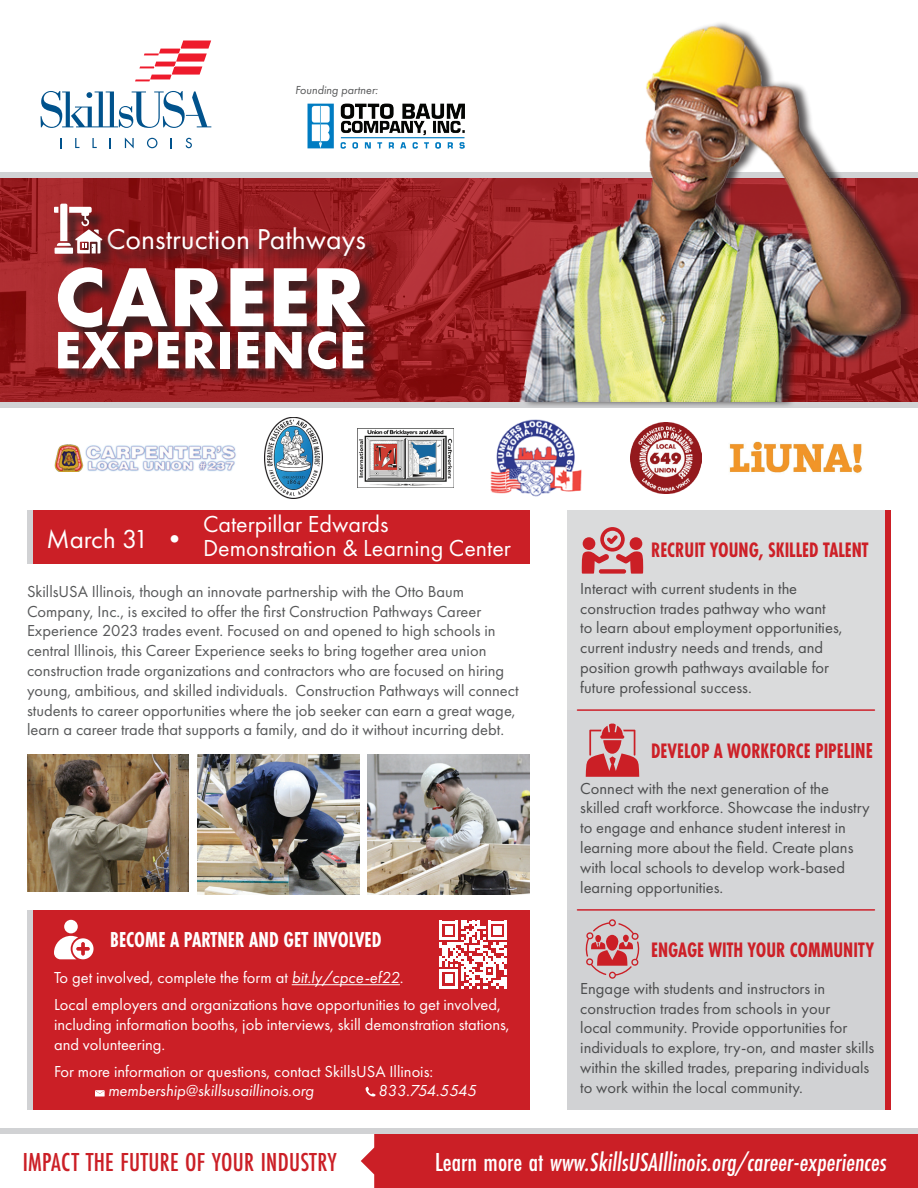
<style>
.page{position:relative;width:918px;height:1188px;background:#fff}
.page>*{position:absolute;margin:0;border:0;box-sizing:border-box;transform-origin:0 0}
.t1{font:700 86.85px "Futura PT";letter-spacing:.01em;color:#fff}
.t2{font:700 54.6px "Futura PT";letter-spacing:.01em;color:#fff}
.t3{font:29.85px "Futura PT";color:#fff}
.t4{font:italic 500 27px "Futura PT Cond";color:#fff}
.t5{font:500 27px "Futura PT Cond";letter-spacing:.01em;color:#cb1f26}
.t6{font:27px "Futura PT";color:#fff}
.t7{font:24px/24px "Futura PT";color:#fff}
.t8{font:700 22.5px "Futura PT Cond";color:#fff;scale:.9 1}
.t9{font:700 21.75px "Futura PT Cond";color:#cd2027;scale:.9 1}
.t10{font:16.5px/19.8px "Futura PT";color:#4b4c4d}
.t11{font:16.5px/19.8px "Futura PT";color:#575859}
.t12{font:16.5px/27px "Futura PT";color:#fff}
.t13{font:italic 16.5px "Futura PT";color:#fff}
.t14{font:italic 12px "Futura PT";color:#575859}
.s1{font-style:italic}
.s2{font-size:22.5px}
.s3{font-style:normal}
</style>
<div class="page">
<div style="left:361px;top:1134px;width:557px;height:54px;background:#cb1f26"></div>
<div style="left:0;top:1129px;width:918px;height:5px;background:#d1d2d4"></div>
<svg style="left:0;top:178px;width:918px;height:224px;background:#9a1e22"></svg>
<div style="left:0;top:402px;width:918px;height:5px;background:#d1d2d4"></div>
<div style="left:60px;top:230px;width:320px;height:154px;background:#231f20;opacity:.75"></div>
<div style="left:56px;top:206px;width:61px;height:63px;background:#231f20;opacity:.75"></div>
<svg style="left:54px;top:204px;width:48px;height:50px"></svg>
<div style="left:30px;top:510px;width:500px;height:54px;background:#cb1f26"></div>
<div style="left:27px;top:510px;width:5px;height:54px;background:#d1d2d4"></div>
<div style="left:567px;top:910px;width:324px;height:200px;background:#d1d2d4"></div>
<div style="left:567px;top:510px;width:324px;height:200px;background:#dadbdc"></div>
<div style="left:567px;top:710px;width:324px;height:200px;background:#d1d2d4"></div>
<div style="left:27px;top:910px;width:503px;height:200px;background:#cb1f26"></div>
<hr style="left:292px;top:984px;width:108px;height:1px;background:#fff">
<svg style="left:54px;top:936px;width:40px;height:23px"></svg>
<div style="left:64px;top:920px;width:14px;height:13px;background:#fff;border-radius:50%"></div>
<div style="left:27px;top:910px;width:5px;height:200px;background:#d1d2d4"></div>
<div style="left:886px;top:510px;width:5px;height:600px;background:#cb1f26"></div>
<hr style="left:577px;top:709px;width:297px;height:2px;background:#cd202a">
<hr style="left:577px;top:909px;width:297px;height:2px;background:#cd202a">
<img style="left:27px;top:755px;width:162px;height:137px">
<img style="left:197px;top:755px;width:162px;height:139px">
<img style="left:368px;top:755px;width:162px;height:139px">
<svg style="left:439px;top:921px;width:68px;height:67px"></svg>
<svg style="left:95px;top:1090px;width:10px;height:6px"></svg>
<svg style="left:366px;top:1087px;width:10px;height:10px"></svg>
<svg style="left:582px;top:527px;width:61px;height:47px"></svg>
<svg style="left:585px;top:919px;width:55px;height:60px"></svg>
<svg style="left:585px;top:723px;width:55px;height:54px"></svg>
<img style="left:307px;top:104px;width:158px;height:44px">
<svg style="left:75px;top:138px;width:4px;height:10px"></svg>
<svg style="left:92px;top:138px;width:5px;height:10px"></svg>
<svg style="left:125px;top:138px;width:9px;height:10px"></svg>
<svg style="left:147px;top:138px;width:10px;height:10px"></svg>
<svg style="left:186px;top:138px;width:6px;height:10px"></svg>
<svg style="left:135px;top:40px;width:76px;height:41px"></svg>
<svg style="left:41px;top:91px;width:170px;height:37px"></svg>
<div style="left:0;top:172px;width:918px;height:6px;background:#d1d2d4"></div>
<div style="left:522px;top:21px;width:393px;height:388px;background:#231f20;opacity:.75"></div>
<img style="left:519px;top:27px;width:381px;height:375px">
<img style="left:358px;top:429px;width:96px;height:59px">
<img style="left:630px;top:423px;width:71px;height:71px">
<img style="left:265px;top:418px;width:58px;height:81px">
<img style="left:729px;top:442px;width:133px;height:31px">
<img style="left:54px;top:445px;width:182px;height:26px">
<img style="left:491px;top:419px;width:90px;height:78px">
<p class="t14" style="left:295px;top:83px;width:84px">Founding partner:</p>
<h3 class="t3" style="left:106px;top:222px;width:261px">Construction Pathways</h3>
<h1 class="t1" style="left:54px;top:241px;width:313px">CAREER</h1>
<h2 class="t2" style="left:54px;top:315px;width:313px">EXPERIENCE</h2>
<h3 class="t6" style="left:46px;top:523px;width:143px">March 31 •</h3>
<h3 class="t7" style="left:203px;top:512px;width:309px">Caterpillar Edwards<br>Demonstration &amp; Learning Center</h3>
<p class="t11" style="left:27px;top:581px;width:493px">SkillsUSA Illinois, though an innovate partnership with the Otto Baum Company, Inc., is excited to offer the first Construction Pathways Career Experience 2023 trades event. Focused on and opened to high schools in central Illinois, this Career Experience seeks to bring together area union construction trade organizations and contractors who are focused on hiring young, ambitious, and skilled individuals. Construction Pathways will connect students to career opportunities where the job seeker can earn a great wage, learn a career trade that supports a family, and do it without incurring debt.</p>
<h3 class="t8" style="left:110px;top:927px;width:303px">BECOME A PARTNER AND GET INVOLVED</h3>
<p class="t12" style="left:54px;top:964px;width:449px">To get involved, complete the form at <span class="s1">bit.ly/cpce-ef22</span>.<br>Local employers and organizations have opportunities to get involved,</p>
<p class="t12" style="left:54px;top:1014px;width:457px;line-height:19.8px">including information booths, job interviews, skill demonstration stations, and volunteering.</p>
<p class="t12" style="left:54px;top:1058px;width:381px">For more information or questions, contact SkillsUSA Illinois:</p>
<p class="t13" style="left:108px;top:1081px;width:207px">membership@skillsusaillinois.org</p>
<p class="t13" style="left:378px;top:1081px;width:100px">833.754.5545</p>
<h3 class="t9" style="left:651px;top:537px;width:243px">RECRUIT YOUNG, SKILLED TALENT</h3>
<p class="t10" style="left:580px;top:578px;width:264px">Interact with current students in the construction trades pathway who want<br>to learn about employment opportunities, current industry needs and trends, and position growth pathways available for future professional success.</p>
<h3 class="t9" style="left:651px;top:738px;width:248px">DEVELOP A WORKFORCE PIPE<span class="s2">LINE</span></h3>
<p class="t10" style="left:580px;top:778px;width:291px">Connect with the next generation of the skilled craft workforce. Showcase the industry to engage and enhance student interest in learning more about the field. Create plans with local schools to develop work-based learning opportunities.</p>
<h3 class="t9" style="left:651px;top:937px;width:249px">ENGAGE WITH YOUR COMMUNITY</h3>
<p class="t10" style="left:580px;top:978px;width:296px">Engage with students and instructors in construction trades from schools in your<br>local community. Provide opportunities for individuals to explore, try-on, and master skills within the skilled trades, preparing individuals to work within the local community.</p>
<h3 class="t5" style="left:23px;top:1146px;width:316px">IMPACT THE FUTURE OF YOUR INDUSTRY</h3>
<h3 class="t4" style="left:435px;top:1146px;width:453px"><span class="s3">Learn more at</span> www.SkillsUSAIllinois.org/career-experiences</h3>
</div>
